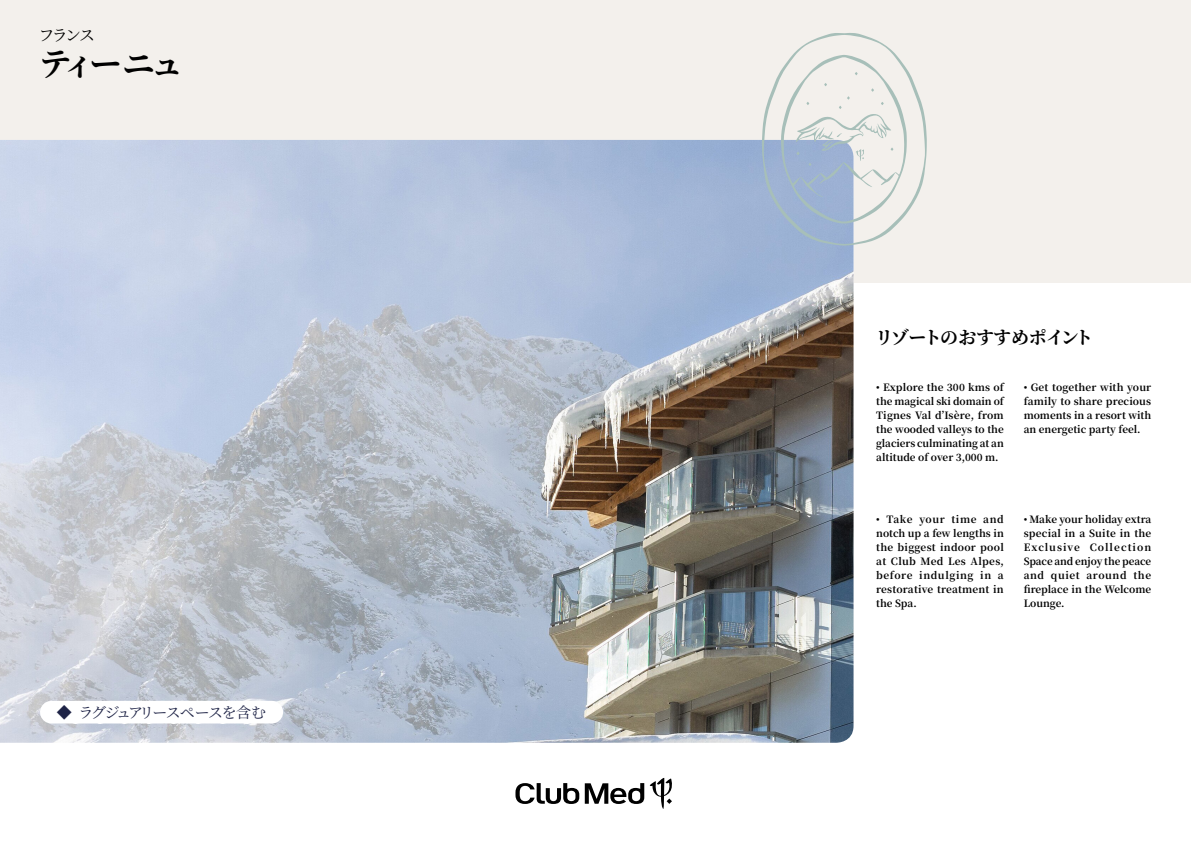
<style>
.page{position:relative;width:1191px;height:842px;background:#f3f0ec}
.page>*{position:absolute;margin:0;border:0;box-sizing:border-box;transform-origin:0 0}
.t1{font:700 33px "Noto Serif JP";letter-spacing:-.16em;color:#000}
.t2{font:700 18px "Noto Serif JP";letter-spacing:-.05em;color:#000}
.t3{font:16px "Noto Serif JP";color:#000}
.t4{font:15px "Noto Serif JP";letter-spacing:-.105em;color:#1e2346}
.t5{font:700 10px/14px "Noto Serif JP";color:#000;text-align:justify}
</style>
<div class="page">
<div style="left:0;top:283px;width:1191px;height:559px;background:#fff"></div>
<img style="left:0;top:140px;width:853px;height:603px">
<svg style="left:762px;top:33px;width:165px;height:213px"></svg>
<svg style="left:51px;top:701px;width:221px;height:22px"></svg>
<svg style="left:515px;top:778px;width:157px;height:31px"></svg>
<h3 class="t3" style="left:38px;top:26px;width:58px">フランス</h3>
<h1 class="t1" style="left:39px;top:46px;width:146px">ティーニュ</h1>
<h3 class="t4" style="left:57px;top:704px;width:211px">◆ ラグジュアリースペースを含む</h3>
<h2 class="t2" style="left:875px;top:327px;width:219px">リゾートのおすすめポイント</h2>
<p class="t5" style="left:876px;top:380px;width:129px">• Explore the 300 kms of the magical ski domain of Tignes Val d’Isère, from the wooded valleys to the glaciers culminating at an altitude of over 3,000 m.</p>
<p class="t5" style="left:1023px;top:380px;width:129px">• Get together with your family to share precious moments in a resort with an energetic party feel.</p>
<p class="t5" style="left:876px;top:513px;width:129px">• Take your time and notch up a few lengths in the biggest indoor pool at Club Med Les Alpes, before indulging in a restorative treatment in the Spa.</p>
<p class="t5" style="left:1023px;top:513px;width:129px">• Make your holiday extra special in a Suite in the Exclusive Collection Space and enjoy the peace and quiet around the fireplace in the Welcome Lounge.</p>
</div>
